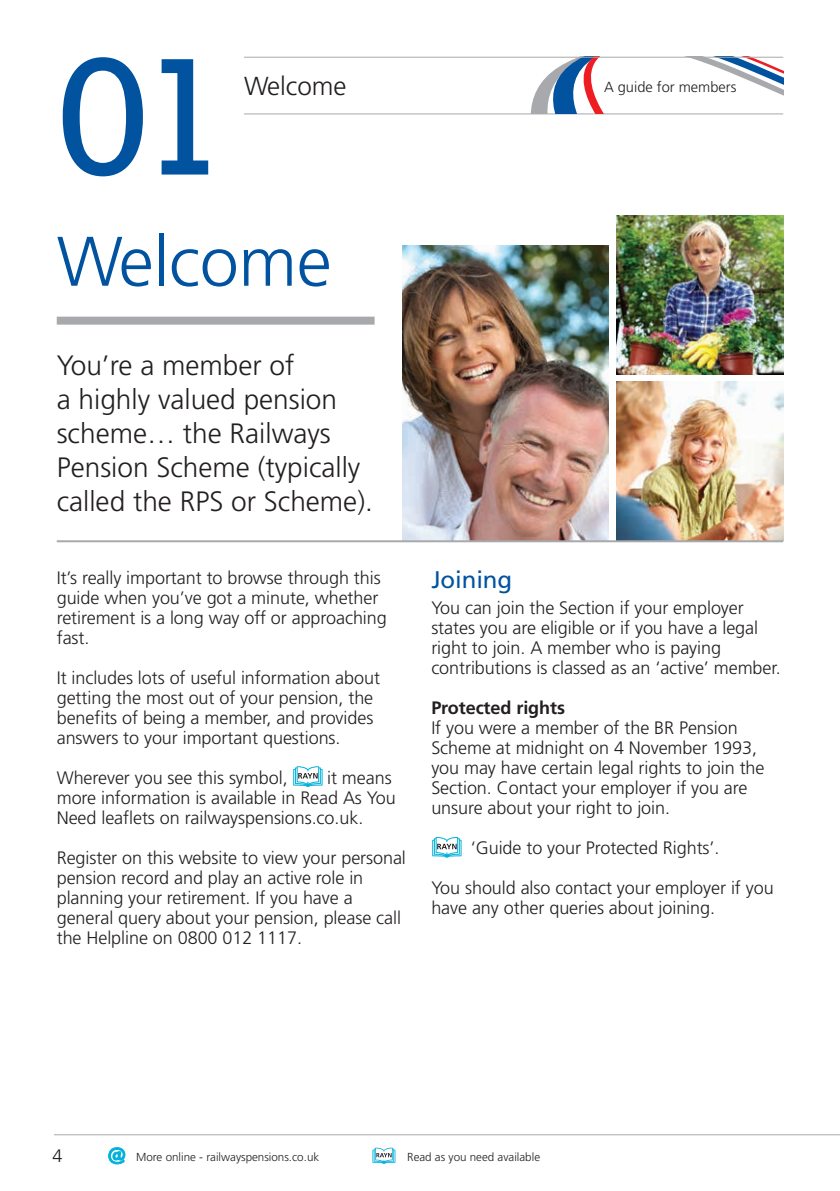
<style>
.page{position:relative;width:840px;height:1191px;background:#fff}
.page>*{position:absolute;margin:0;border:0;box-sizing:border-box;transform-origin:0 0}
.t1{font:70px "Frutiger LT 45 Lt";letter-spacing:-.005em;color:#0153a0}
.t2{font:28px/34px "Frutiger LT 45 Lt";color:#231f20}
.t3{font:26px "Frutiger LT 45 Lt";color:#231f20}
.t4{font:24px "Frutiger LT 55 Rm";letter-spacing:-.005em;color:#0153a0}
.t5{font:18px/20px "Frutiger LT 45 Lt";letter-spacing:-.005em;color:#231f20}
.t6{font:18px "Frutiger LT 65 Bd";letter-spacing:-.005em;color:#231f20}
.t7{font:14.6px "Frutiger LT 45 Lt";color:#231f20}
.t8{font:11.6px "Frutiger LT 45 Lt";color:#231f20}
</style>
<div class="page">
<div style="left:57px;top:317px;width:317px;height:8px;background:#a8a9ad"></div>
<svg style="left:293px;top:766px;width:29px;height:21px"></svg>
<img style="left:403px;top:246px;width:205px;height:294px">
<img style="left:616px;top:382px;width:166px;height:158px">
<img style="left:616px;top:215px;width:166px;height:159px">
<hr style="left:57px;top:540px;width:725px;height:2px;background:#a8a9ad">
<svg style="left:432px;top:837px;width:29px;height:20px"></svg>
<svg style="left:108px;top:1147px;width:17px;height:17px"></svg>
<svg style="left:372px;top:1147px;width:23px;height:16px"></svg>
<hr style="left:54px;top:1134px;width:785px;height:1px;background:#a8a9ad">
<hr style="left:244px;top:113px;width:538px;height:1px;background:#a8a9ad">
<svg style="left:531px;top:58px;width:251px;height:55px"></svg>
<hr style="left:244px;top:57px;width:538px;height:1px;background:#a8a9ad">
<svg style="left:63px;top:57px;width:145px;height:119px"></svg>
<p class="t3" style="left:244px;top:72px;width:104px">Welcome</p>
<p class="t7" style="left:603px;top:79px;width:134px">A guide for members</p>
<p class="t1" style="left:57px;top:222px;width:276px">Welcome</p>
<p class="t2" style="left:57px;top:348px;width:317px">You’re a member of<br>a highly valued pension scheme… the Railways<br>Pension Scheme (typically called the RPS or Scheme).</p>
<p class="t5" style="left:57px;top:567px;width:331px">It’s really important to browse through this guide when you’ve got a minute, whether retirement is a long way off or approaching fast.</p>
<p class="t5" style="left:57px;top:667px;width:324px">It includes lots of useful information about getting the most out of your pension, the benefits of being a member, and provides answers to your important questions.</p>
<p class="t5" style="left:57px;top:767px;width:232px">Wherever you see this symbol,</p>
<p class="t5" style="left:57px;top:767px;width:340px;text-indent:270px">it means more information is available in Read As You<br>Need leaflets on railwayspensions.co.uk.</p>
<p class="t5" style="left:57px;top:847px;width:350px">Register on this website to view your personal pension record and play an active role in planning your retirement. If you have a general query about your pension, please call the Helpline on 0800 012 1117.</p>
<p class="t4" style="left:431px;top:566px;width:82px">Joining</p>
<p class="t5" style="left:431px;top:598px;width:351px">You can join the Section if your employer states you are eligible or if you have a legal right to join. A member who is paying contributions is classed as an ‘active’ member.</p>
<p class="t6" style="left:431px;top:697px;width:135px">Protected rights</p>
<p class="t5" style="left:431px;top:718px;width:334px">If you were a member of the BR Pension Scheme at midnight on 4 November 1993, you may have certain legal rights to join the Section. Contact your employer if you are unsure about your right to join.</p>
<p class="t5" style="left:470px;top:838px;width:250px">‘Guide to your Protected Rights’.</p>
<p class="t5" style="left:431px;top:878px;width:343px">You should also contact your employer if you have any other queries about joining.</p>
<p class="t5" style="left:52px;top:1145px;width:12px">4</p>
<p class="t8" style="left:136px;top:1150px;width:184px">More online - railwayspensions.co.uk</p>
<p class="t8" style="left:407px;top:1150px;width:134px">Read as you need available</p>
</div>
